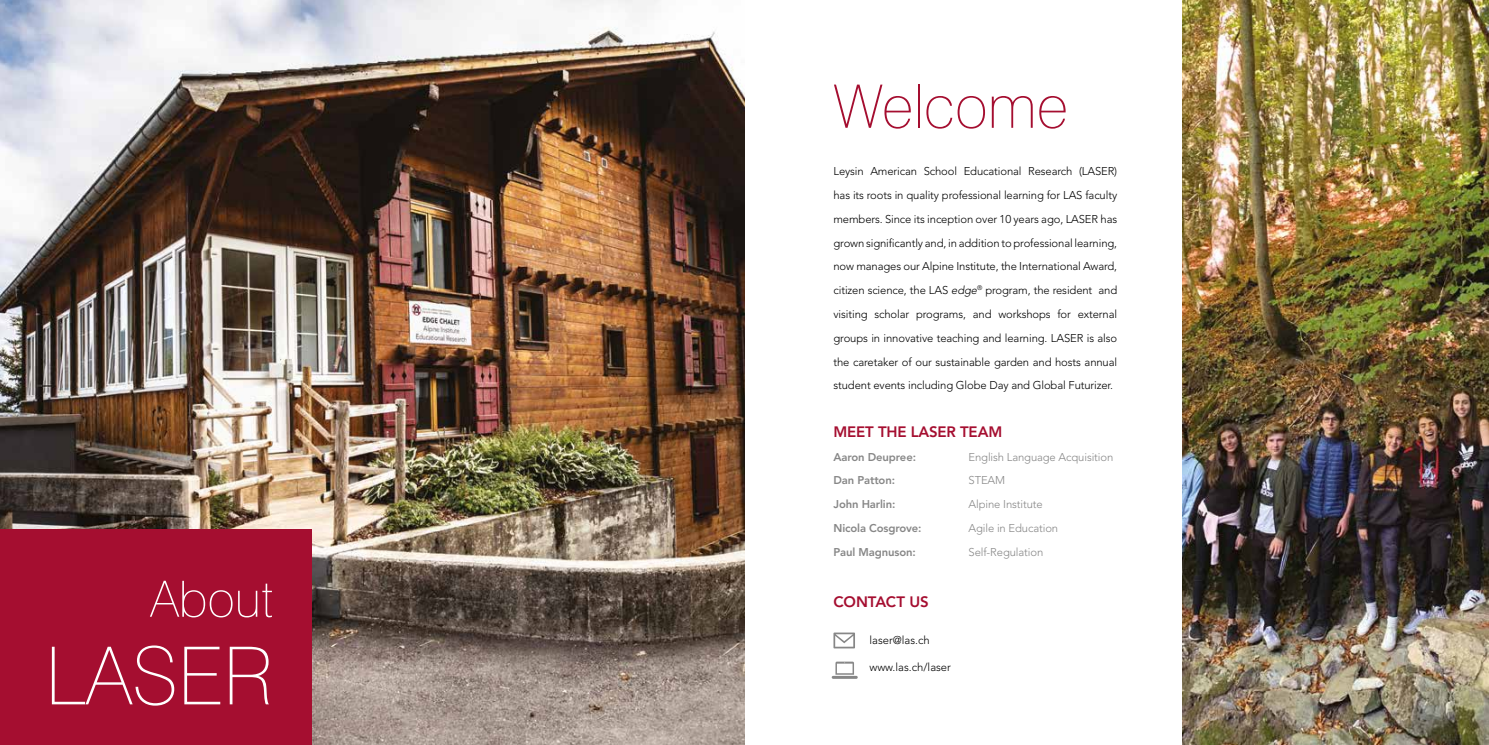
<style>
.page{position:relative;width:1489px;height:745px;background:#fff}
.page>*{position:absolute;margin:0;border:0;box-sizing:border-box;transform-origin:0 0}
.t1{font:100 80px "Swiss 721 BT";color:#fff}
.t2{font:100 60px "Swiss 721 BT";color:#a50e30}
.t3{font:100 50px "Swiss 721 BT";color:#fff}
.t4{font:800 15px "Avenir LT Std";letter-spacing:-.01em;color:#a50e30}
.t5{font:300 11.25px/23.8px "Avenir LT Std";letter-spacing:-.01em;color:#000;text-align:justify}
.t6{font:300 11.25px "Avenir LT Std";letter-spacing:-.01em;color:#878787}
.t7{font:800 11.25px "Avenir LT Std";letter-spacing:-.01em;color:#878787}
.s1{font-style:italic}
</style>
<div class="page">
<img style="left:0;top:0;width:744px;height:744px">
<div style="left:0;top:529px;width:312px;height:215px;background:#a50e30"></div>
<img style="left:1182px;top:0;width:306px;height:744px">
<svg style="left:833px;top:632px;width:22px;height:16px"></svg>
<svg style="left:831px;top:661px;width:26px;height:17px"></svg>
<h3 class="t3" style="left:150px;top:568px;width:124px">About</h3>
<h1 class="t1" style="left:45px;top:626px;width:229px">LASER</h1>
<h2 class="t2" style="left:833px;top:70px;width:236px">Welcome</h2>
<p class="t5" style="left:833px;top:159px;width:285px">Leysin American School Educational Research (LASER) has its roots in quality professional learning for LAS faculty members. Since its inception over 10 years ago, LASER has grown significantly and, in addition to professional learning, now manages our Alpine Institute, the International Award, citizen science, the LAS <span class="s1">edge</span><sup>®</sup> program, the resident and visiting scholar programs, and workshops for external groups in innovative teaching and learning. LASER is also the caretaker of our sustainable garden and hosts annual student events including Globe Day and Global Futurizer.</p>
<h3 class="t4" style="left:833px;top:422px;width:170px">MEET THE LASER TEAM</h3>
<p class="t7" style="left:833px;top:450px;width:84px">Aaron Deupree:</p>
<p class="t6" style="left:968px;top:450px;width:146px">English Language Acquisition</p>
<p class="t7" style="left:833px;top:473px;width:63px">Dan Patton:</p>
<p class="t6" style="left:968px;top:473px;width:38px">STEAM</p>
<p class="t7" style="left:833px;top:497px;width:63px">John Harlin:</p>
<p class="t6" style="left:968px;top:497px;width:76px">Alpine Institute</p>
<p class="t7" style="left:833px;top:521px;width:90px">Nicola Cosgrove:</p>
<p class="t6" style="left:968px;top:521px;width:91px">Agile in Education</p>
<p class="t7" style="left:833px;top:545px;width:84px">Paul Magnuson:</p>
<p class="t6" style="left:968px;top:545px;width:76px">Self-Regulation</p>
<h3 class="t4" style="left:833px;top:592px;width:97px">CONTACT US</h3>
<p class="t5" style="left:869px;top:627px;width:62px">laser@las.ch</p>
<p class="t5" style="left:869px;top:655px;width:83px">www.las.ch/laser</p>
</div>
